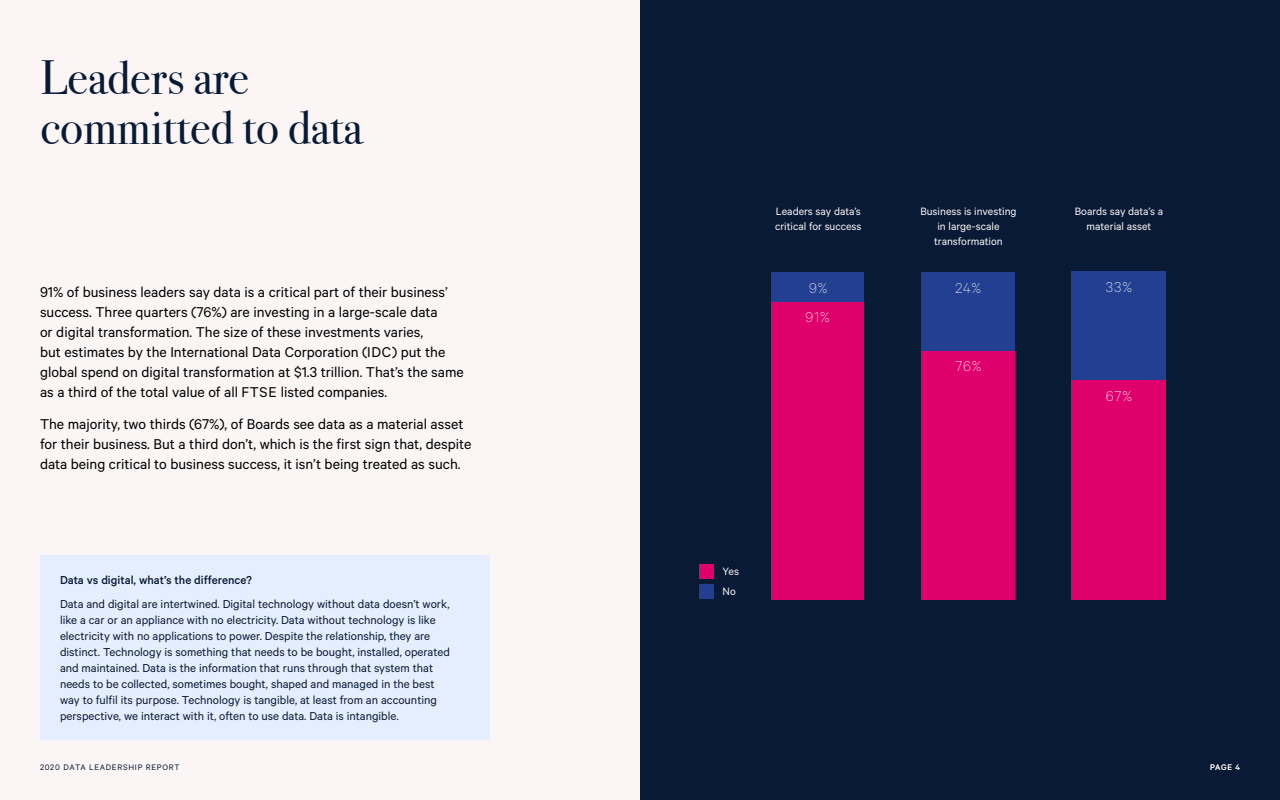
<style>
.page{position:relative;width:1280px;height:800px;background:#fbf6f5}
.page>*{position:absolute;margin:0;border:0;box-sizing:border-box;transform-origin:0 0}
.t1{font:48px/50px "Bodoni Svty Two ITCTT";color:#081a36}
.t2{font:16px/20px "Calibre";color:#000}
.t3{font:100 16px "Calibre";color:#fbf6f5}
.t4{font:100 16px "Calibre";color:#fff}
.t5{font:13px/16px "Calibre";color:#081a36}
.t6{font:500 13px "Calibre";color:#081a36}
.t7{font:12px/15px "Calibre";color:#fbf6f5}
.t8{font:9px "Calibre";letter-spacing:.08em;color:#081a36}
.t9{font:9px "Calibre";color:#fbf6f5}
</style>
<div class="page">
<div style="left:640px;top:0;width:640px;height:800px;background:#081a36"></div>
<div style="left:40px;top:556px;width:449px;height:184px;background:#e5eefe"></div>
<div style="left:1072px;top:271px;width:94px;height:110px;background:#223f91"></div>
<div style="left:922px;top:351px;width:93px;height:249px;background:#e0006d"></div>
<div style="left:922px;top:272px;width:93px;height:79px;background:#223f91"></div>
<div style="left:771px;top:302px;width:93px;height:298px;background:#e0006d"></div>
<div style="left:771px;top:272px;width:93px;height:30px;background:#223f91"></div>
<div style="left:699px;top:584px;width:15px;height:15px;background:#223f91"></div>
<div style="left:699px;top:564px;width:15px;height:15px;background:#e0006d"></div>
<div style="left:1072px;top:380px;width:94px;height:220px;background:#e0006d"></div>
<h1 class="t1" style="left:41px;top:47px;width:324px">Leaders are committed to data</h1>
<p class="t2" style="left:40px;top:282px;width:425px">91% of business leaders say data is a critical part of their business’ success. Three quarters (76%) are investing in a large-scale data<br>or digital transformation. The size of these investments varies,<br>but estimates by the International Data Corporation (IDC) put the global spend on digital transformation at $1.3 trillion. That’s the same as a third of the total value of all FTSE listed companies.</p>
<p class="t2" style="left:40px;top:414px;width:433px">The majority, two thirds (67%), of Boards see data as a material asset for their business. But a third don’t, which is the first sign that, despite data being critical to business success, it isn’t being treated as such.</p>
<p class="t6" style="left:60px;top:572px;width:193px">Data vs digital, what’s the difference?</p>
<p class="t5" style="left:60px;top:595px;width:391px">Data and digital are intertwined. Digital technology without data doesn’t work, like a car or an appliance with no electricity. Data without technology is like electricity with no applications to power. Despite the relationship, they are distinct. Technology is something that needs to be bought, installed, operated and maintained. Data is the information that runs through that system that needs to be collected, sometimes bought, shaped and managed in the best way to fulfil its purpose. Technology is tangible, at least from an accounting perspective, we interact with it, often to use data. Data is intangible.</p>
<p class="t7" style="left:775px;top:204px;width:88px">Leaders say data’s critical for success</p>
<p class="t7" style="left:920px;top:204px;width:98px;text-align:center">Business is investing in large-scale transformation</p>
<p class="t7" style="left:1075px;top:203px;width:90px;text-align:center">Boards say data’s a material asset</p>
<p class="t3" style="left:809px;top:278px;width:20px">9%</p>
<p class="t3" style="left:805px;top:308px;width:26px">91%</p>
<p class="t3" style="left:956px;top:278px;width:27px">24%</p>
<p class="t3" style="left:955px;top:357px;width:28px">76%</p>
<p class="t4" style="left:1106px;top:277px;width:28px">33%</p>
<p class="t4" style="left:1106px;top:386px;width:28px">67%</p>
<p class="t7" style="left:723px;top:560px;width:18px;line-height:20px">Yes<br>No</p>
<p class="t8" style="left:40px;top:762px;width:141px">2020 DATA LEADERSHIP REPORT</p>
<p class="t9" style="left:1210px;top:762px;width:31px">PAGE 4</p>
</div>
